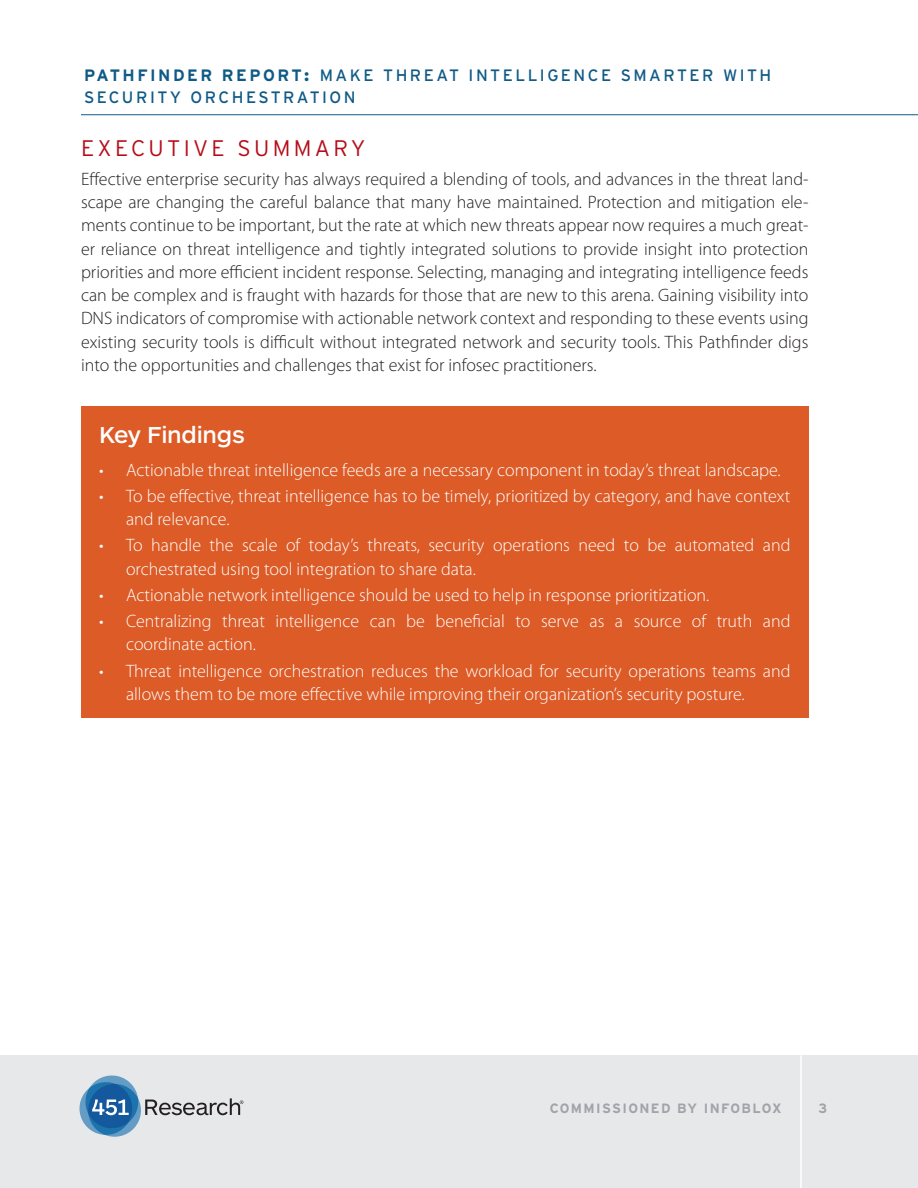
<style>
.page{position:relative;width:918px;height:1188px;background:#fff}
.page>*{position:absolute;margin:0;border:0;box-sizing:border-box;transform-origin:0 0}
.Document_Hed_70{font:500 24px "ARS Maquette Pro";letter-spacing:-.01em;color:#fff}
.Channel_Hed_90{font:300 22.5px "Interstate";letter-spacing:.15em;color:#b50e1a}
.Myriad_Intro{font:300 18px/23.2px "Myriad Pro";color:#231f20;text-align:justify}
.t1{font:300 18px/23.2px "Myriad Pro";color:#fff}
.t2{font:16.5px/22.5px "Interstate";letter-spacing:.15em;color:#0f5a86}
.t3{font:700 13.5px "Interstate";letter-spacing:.1em;color:#a0a3a9}
.s1{font-weight:700}
.s2{font-weight:900}
</style>
<div class="page">
<div style="left:0;top:1055px;width:918px;height:133px;background:#e7e8e9"></div>
<hr style="left:81px;top:114px;width:837px;height:1px;background:#0f5a86">
<hr style="left:800px;top:1055px;width:2px;height:133px;background:#fff">
<svg style="left:79px;top:1075px;width:164px;height:62px"></svg>
<div style="left:81px;top:406px;width:727px;height:312px;background:#dc5b26"></div>
<p class="t2" style="left:84px;top:64px;width:689px"><span class="s1">PATHFINDER REPORT</span><span class="s2">:</span> MAKE THREAT INTELLIGENCE SMARTER WITH<br>SECURITY ORCHESTRATION</p>
<p class="Channel_Hed_90" style="left:81px;top:134px;width:286px">EXECUTIVE SUMMARY</p>
<p class="Myriad_Intro" style="left:81px;top:167px;width:729px">Effective enterprise security has always required a blending of tools, and advances in the threat land&shy;scape are changing the careful balance that many have maintained. Protection and mitigation ele&shy;ments continue to be important, but the rate at which new threats appear now requires a much great&shy;er reliance on threat intelligence and tightly integrated solutions to provide insight into protection priorities and more efficient incident response. Selecting, managing and integrating intelligence feeds can be complex and is fraught with hazards for those that are new to this arena. Gaining visibility into DNS indicators of compromise with actionable network context and responding to these events using existing security tools is difficult without integrated network and security tools. This Pathfinder digs into the opportunities and challenges that exist for infosec practitioners.</p>
<p class="Document_Hed_70" style="left:99px;top:419px;width:147px">Key Findings</p>
<p class="t1" style="left:99px;top:458px;width:683px">• Actionable threat intelligence feeds are a necessary component in today’s threat landscape.</p>
<p class="t1" style="left:126px;top:484px;width:666px;text-indent:-27px">• To be effective, threat intelligence has to be timely, prioritized by category, and have context and relevance.</p>
<p class="t1" style="left:126px;top:534px;width:666px;text-indent:-27px">• To handle the scale of today’s threats, security operations need to be automated and orchestrated using tool integration to share data.</p>
<p class="t1" style="left:99px;top:583px;width:612px">• Actionable network intelligence should be used to help in response prioritization.</p>
<p class="t1" style="left:126px;top:609px;width:666px;text-indent:-27px">• Centralizing threat intelligence can be beneficial to serve as a source of truth and coordinate action.</p>
<p class="t1" style="left:126px;top:659px;width:666px;text-indent:-27px">• Threat intelligence orchestration reduces the workload for security operations teams and allows them to be more effective while improving their organization’s security posture.</p>
<p class="t3" style="left:550px;top:1100px;width:234px">COMMISSIONED BY INFOBLOX</p>
<p class="t3" style="left:818px;top:1100px;width:10px">3</p>
</div>
